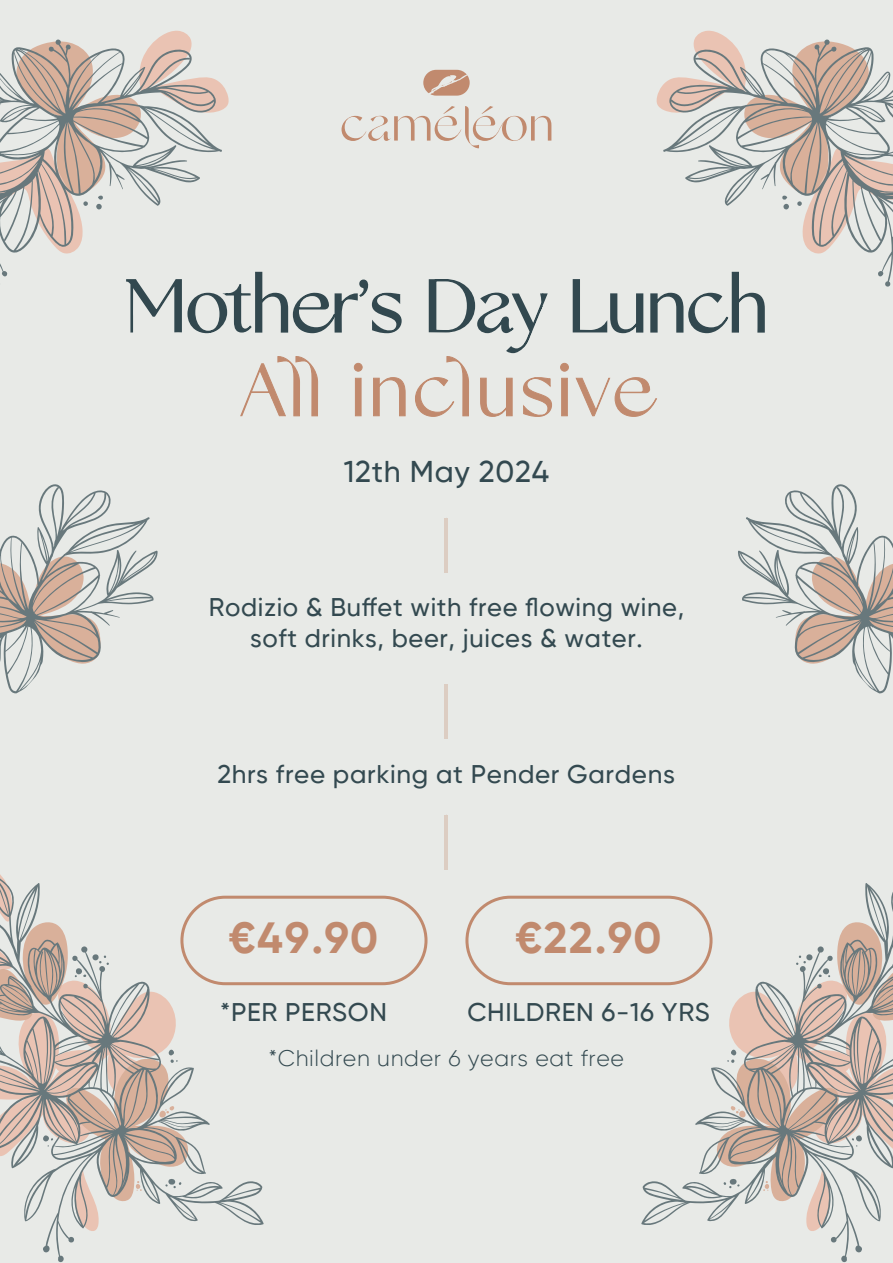
<style>
.page{position:relative;width:893px;height:1263px;background:#e8eae7}
.page>*{position:absolute;margin:0;border:0;box-sizing:border-box;transform-origin:0 0}
.t1{font:78.9px "Gallery Modern";color:#32484f}
.t2{font:78.9px "Gallery Modern";letter-spacing:.05em;color:#c18a6e}
.t3{font:700 43.5px "Gilroy";letter-spacing:.035em;color:#c18a6e}
.t4{font:500 30px "Gilroy";letter-spacing:.025em;color:#334950}
.t5{font:500 25.5px/30.6px "Gilroy";letter-spacing:.025em;color:#334950;text-align:center}
.t6{font:300 22.5px "Gilroy";letter-spacing:.025em;color:#334950}
</style>
<div class="page">
<svg style="left:342px;top:106px;width:209px;height:42px"></svg>
<svg style="left:423px;top:70px;width:47px;height:26px"></svg>
<svg style="left:130px;top:271px;width:272px;height:63px"></svg>
<svg style="left:572px;top:279px;width:193px;height:55px"></svg>
<svg style="left:240px;top:356px;width:78px;height:61px"></svg>
<svg style="left:354px;top:363px;width:9px;height:54px"></svg>
<svg style="left:373px;top:377px;width:33px;height:40px"></svg>
<svg style="left:415px;top:279px;width:137px;height:138px"></svg>
<svg style="left:560px;top:363px;width:9px;height:54px"></svg>
<svg style="left:575px;top:377px;width:82px;height:40px"></svg>
<div style="left:180px;top:896px;width:247px;height:89px;border:3px solid #c18a6e;border-radius:43px"></div>
<div style="left:465px;top:896px;width:247px;height:89px;border:3px solid #c18a6e;border-radius:43px"></div>
<hr style="left:445px;top:518px;width:3px;height:55px;background:#c18a6e">
<hr style="left:445px;top:684px;width:3px;height:55px;background:#c18a6e">
<hr style="left:445px;top:815px;width:3px;height:54px;background:#c18a6e">
<svg style="left:43px;top:895px;width:221px;height:367px"></svg>
<svg style="left:0;top:874px;width:190px;height:358px"></svg>
<svg style="left:641px;top:895px;width:221px;height:367px"></svg>
<svg style="left:715px;top:883px;width:178px;height:349px"></svg>
<svg style="left:0;top:484px;width:158px;height:210px"></svg>
<svg style="left:738px;top:484px;width:155px;height:210px"></svg>
<svg style="left:57px;top:31px;width:172px;height:78px"></svg>
<svg style="left:0;top:40px;width:223px;height:247px"></svg>
<svg style="left:657px;top:31px;width:172px;height:79px"></svg>
<svg style="left:663px;top:40px;width:230px;height:247px"></svg>
<h1 class="t1" style="left:125px;top:263px;width:644px">Mother’s Day Lunch</h1>
<h1 class="t2" style="left:240px;top:347px;width:414px">All inclusive</h1>
<p class="t4" style="left:344px;top:453px;width:207px">12th May 2024</p>
<p class="t5" style="left:209px;top:592px;width:477px">Rodizio &amp; Buffet with free flowing wine, soft drinks, beer, juices &amp; water.</p>
<p class="t5" style="left:217px;top:759px;width:459px">2hrs free parking at Pender Gardens</p>
<h2 class="t3" style="left:229px;top:911px;width:151px">€49.90</h2>
<p class="t5" style="left:220px;top:996px;width:168px">*PER PERSON</p>
<h2 class="t3" style="left:515px;top:911px;width:147px">€22.90</h2>
<p class="t5" style="left:467px;top:996px;width:244px">CHILDREN 6-16 YRS</p>
<p class="t6" style="left:268px;top:1044px;width:357px">*Children under 6 years eat free</p>
</div>
